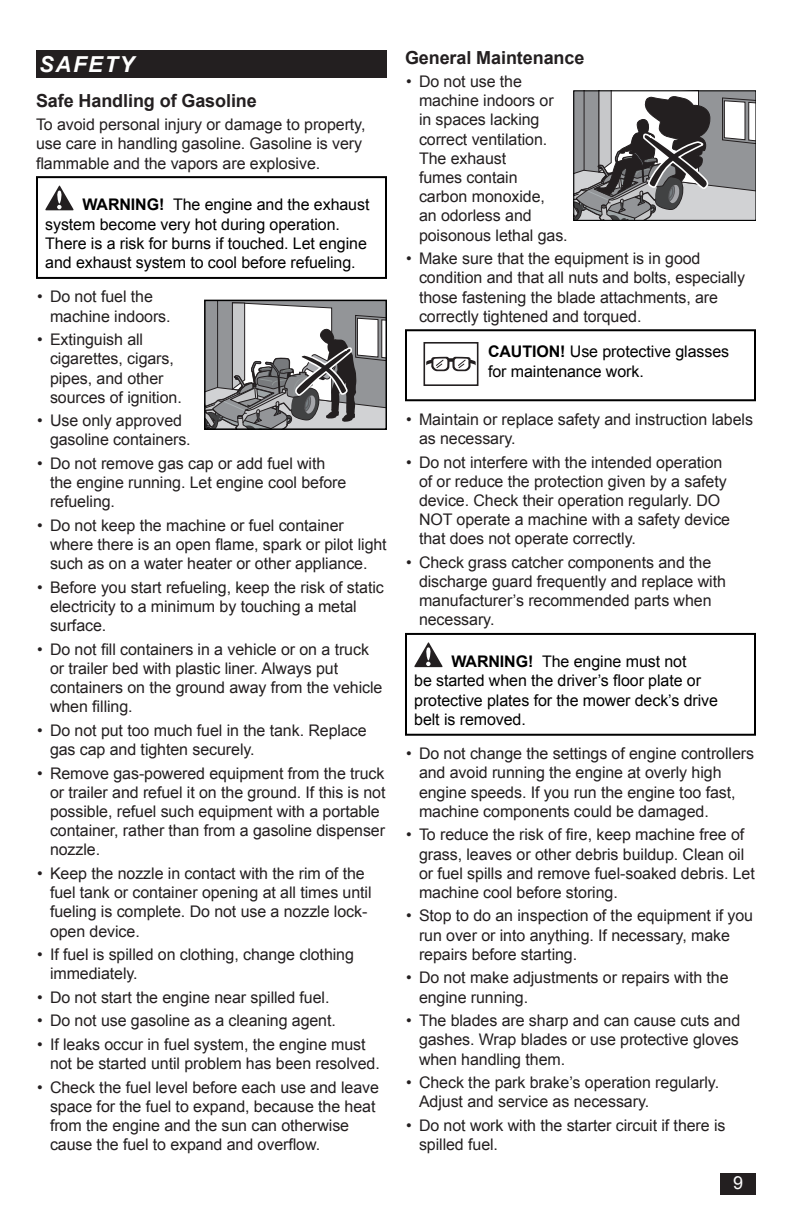
<style>
.page{position:relative;width:792px;height:1224px;background:#fff}
.page>*{position:absolute;margin:0;border:0;box-sizing:border-box;transform-origin:0 0}
.t1{font:italic 700 22px "Arial";letter-spacing:.075em;color:#fff}
.Head_9{font:700 18px "Arial";letter-spacing:-.005em;color:#231f20}
.Head_9A{font:700 18px "Arial";letter-spacing:-.005em;color:#231f20}
.t2{font:18px "Arial";color:#fff}
.Body_Text{font:16px/19.2px "Arial";letter-spacing:-.005em;color:#231f20}
.t3{font:16px/19.2px "Arial";letter-spacing:-.005em;color:#000}
.s1{font-weight:700}
</style>
<div class="page">
<svg style="left:45px;top:185px;width:29px;height:25px"></svg>
<div style="left:36px;top:176px;width:351px;height:103px;border:2px solid #000"></div>
<svg style="left:207px;top:303px;width:177px;height:124px"></svg>
<div style="left:204px;top:300px;width:183px;height:130px;border:2px solid #000"></div>
<div style="left:405px;top:329px;width:351px;height:72px;border:2px solid #000"></div>
<div style="left:423px;top:342px;width:55px;height:44px;border:2px solid #231f20"></div>
<svg style="left:426px;top:357px;width:50px;height:14px"></svg>
<svg style="left:414px;top:642px;width:29px;height:25px"></svg>
<div style="left:405px;top:633px;width:351px;height:103px;border:2px solid #000"></div>
<svg style="left:574px;top:93px;width:182px;height:128px"></svg>
<div style="left:721px;top:1174px;width:35px;height:21px;background:#231f20"></div>
<div style="left:36px;top:50px;width:351px;height:28px;background:#231f20"></div>
<h1 class="t1" style="left:39px;top:50px;width:97px">SAFETY</h1>
<p class="Head_9" style="left:36px;top:88px;width:222px">Safe Handling of Gasoline</p>
<p class="Body_Text" style="left:36px;top:115px;width:331px">To avoid personal injury or damage to property, use care in handling gasoline. Gasoline is very flammable and the vapors are explosive.</p>
<p class="t3" style="left:45px;top:195px;width:326px;text-indent:37px"><span class="s1">WARNING!</span> The engine and the exhaust system become very hot during operation.<br>There is a risk for burns if touched. Let engine and exhaust system to cool before refueling.</p>
<p class="Body_Text" style="left:50px;top:287px;width:122px;text-indent:-13px">• Do not fuel the machine indoors.</p>
<p class="Body_Text" style="left:50px;top:330px;width:133px;text-indent:-13px">• Extinguish all cigarettes, cigars, pipes, and other sources of ignition.</p>
<p class="Body_Text" style="left:50px;top:411px;width:142px;text-indent:-13px">• Use only approved gasoline containers.</p>
<p class="Body_Text" style="left:50px;top:454px;width:298px;text-indent:-13px">• Do not remove gas cap or add fuel with the engine running. Let engine cool before refueling.</p>
<p class="Body_Text" style="left:50px;top:516px;width:338px;text-indent:-13px">• Do not keep the machine or fuel container where there is an open flame, spark or pilot light such as on a water heater or other appliance.</p>
<p class="Body_Text" style="left:50px;top:578px;width:335px;text-indent:-13px">• Before you start refueling, keep the risk of static electricity to a minimum by touching a metal surface.</p>
<p class="Body_Text" style="left:50px;top:640px;width:334px;text-indent:-13px">• Do not fill containers in a vehicle or on a truck or trailer bed with plastic liner. Always put containers on the ground away from the vehicle when filling.</p>
<p class="Body_Text" style="left:50px;top:721px;width:318px;text-indent:-13px">• Do not put too much fuel in the tank. Replace gas cap and tighten securely.</p>
<p class="Body_Text" style="left:50px;top:764px;width:337px;text-indent:-13px">• Remove gas-powered equipment from the truck or trailer and refuel it on the ground. If this is not possible, refuel such equipment with a portable container, rather than from a gasoline dispenser nozzle.</p>
<p class="Body_Text" style="left:50px;top:864px;width:323px;text-indent:-13px">• Keep the nozzle in contact with the rim of the fuel tank or container opening at all times until fueling is complete. Do not use a nozzle lock&shy;open device.</p>
<p class="Body_Text" style="left:50px;top:945px;width:306px;text-indent:-13px">• If fuel is spilled on clothing, change clothing immediately.</p>
<p class="Body_Text" style="left:37px;top:988px;width:294px">• Do not start the engine near spilled fuel.</p>
<p class="Body_Text" style="left:37px;top:1011px;width:300px">• Do not use gasoline as a cleaning agent.</p>
<p class="Body_Text" style="left:50px;top:1035px;width:331px;text-indent:-13px">• If leaks occur in fuel system, the engine must not be started until problem has been resolved.</p>
<p class="Body_Text" style="left:50px;top:1077px;width:331px;text-indent:-13px">• Check the fuel level before each use and leave space for the fuel to expand, because the heat from the engine and the sun can otherwise cause the fuel to expand and overflow.</p>
<p class="Head_9A" style="left:405px;top:45px;width:181px">General Maintenance</p>
<p class="Body_Text" style="left:419px;top:72px;width:150px;text-indent:-13px">• Do not use the machine indoors or in spaces lacking correct ventilation.<br>The exhaust<br>fumes contain carbon monoxide,<br>an odorless and poisonous lethal gas.</p>
<p class="Body_Text" style="left:419px;top:249px;width:328px;text-indent:-13px">• Make sure that the equipment is in good condition and that all nuts and bolts, especially those fastening the blade attachments, are correctly tightened and torqued.</p>
<p class="t3" style="left:488px;top:342px;width:243px"><span class="s1">CAUTION!</span> Use protective glasses for maintenance work.</p>
<p class="Body_Text" style="left:419px;top:410px;width:336px;text-indent:-13px">• Maintain or replace safety and instruction labels as necessary.</p>
<p class="Body_Text" style="left:419px;top:452px;width:313px;text-indent:-13px">• Do not interfere with the intended operation of or reduce the protection given by a safety device. Check their operation regularly. DO NOT operate a machine with a safety device that does not operate correctly.</p>
<p class="Body_Text" style="left:419px;top:553px;width:309px;text-indent:-13px">• Check grass catcher components and the discharge guard frequently and replace with manufacturer’s recommended parts when necessary.</p>
<p class="t3" style="left:414px;top:652px;width:305px;text-indent:37px"><span class="s1">WARNING!</span> The engine must not<br>be started when the driver’s floor plate or protective plates for the mower deck’s drive belt is removed.</p>
<p class="Body_Text" style="left:419px;top:744px;width:337px;text-indent:-13px">• Do not change the settings of engine controllers and avoid running the engine at overly high engine speeds. If you run the engine too fast, machine components could be damaged.</p>
<p class="Body_Text" style="left:419px;top:825px;width:337px;text-indent:-13px">• To reduce the risk of fire, keep machine free of grass, leaves or other debris buildup. Clean oil or fuel spills and remove fuel-soaked debris. Let machine cool before storing.</p>
<p class="Body_Text" style="left:419px;top:906px;width:336px;text-indent:-13px">• Stop to do an inspection of the equipment if you run over or into anything. If necessary, make repairs before starting.</p>
<p class="Body_Text" style="left:419px;top:968px;width:311px;text-indent:-13px">• Do not make adjustments or repairs with the engine running.</p>
<p class="Body_Text" style="left:419px;top:1011px;width:323px;text-align:justify;text-indent:-13px">• The blades are sharp and can cause cuts and gashes. Wrap blades or use protective gloves when handling them.</p>
<p class="Body_Text" style="left:419px;top:1073px;width:302px;text-indent:-13px">• Check the park brake’s operation regularly.<br>Adjust and service as necessary.</p>
<p class="Body_Text" style="left:419px;top:1116px;width:308px;text-indent:-13px">• Do not work with the starter circuit if there is spilled fuel.</p>
<p class="t2" style="left:733px;top:1171px;width:12px">9</p>
</div>
